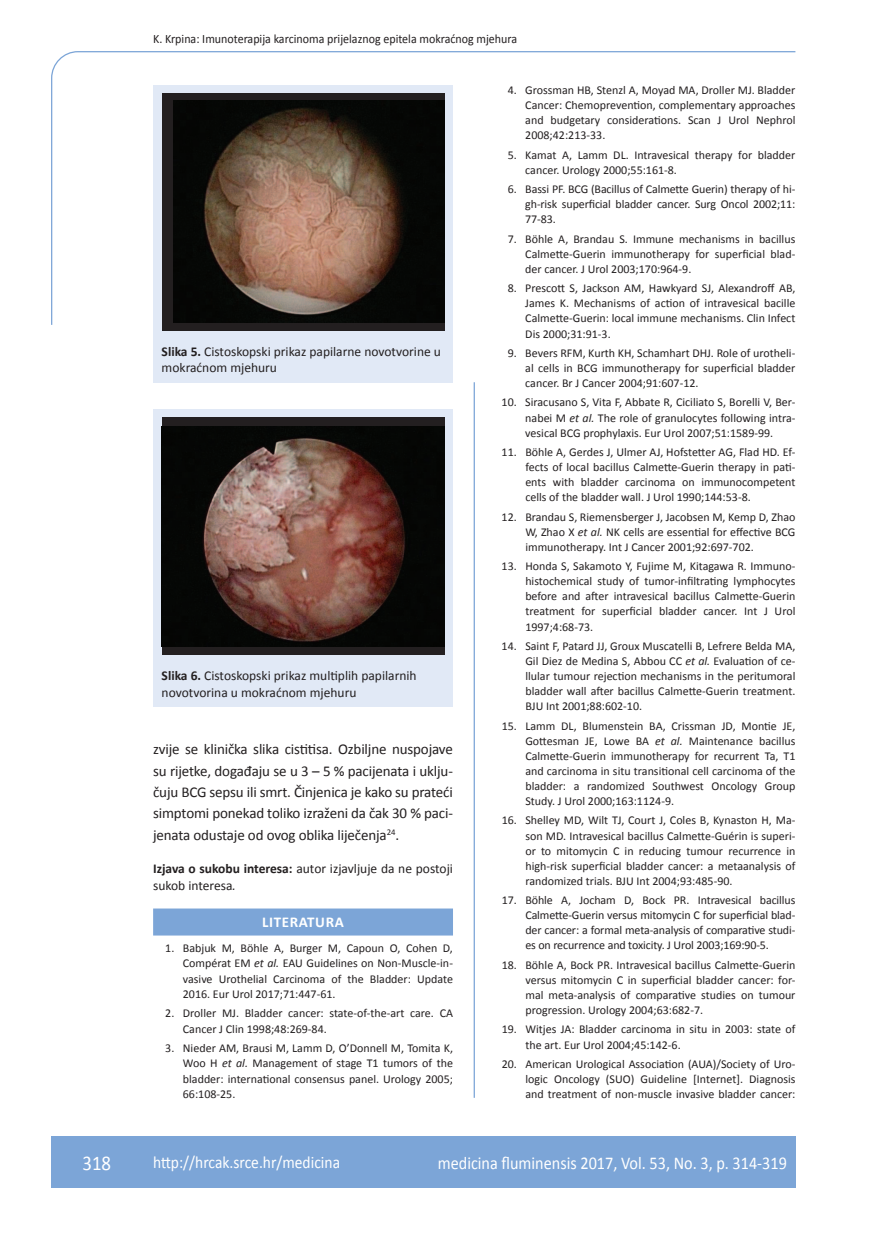
<style>
.page{position:relative;width:872px;height:1234px;background:#fff}
.page>*{position:absolute;margin:0;border:0;box-sizing:border-box;transform-origin:0 0}
.t1{font:21px "Calibri";color:#fff;scale:.9 1}
.t2{font:18px "Calibri";color:#fff;scale:.9 1}
.t3{font:17.25px "Calibri";color:#fff;scale:.9 1}
.t4{font:15px/21.3px "Calibri";letter-spacing:-.01em;color:#231f20;text-align:justify}
.t5{font:700 15px "Calibri";color:#fff}
.t6{font:13.5px/16.5px "Calibri";color:#231f20}
.t7{font:12.75px "Calibri";color:#231f20;scale:.94 1}
.t8{font:12px/15.1px "Calibri";color:#231f20;text-align:justify}
.s1{font-weight:700}
.s2{font-style:italic}
</style>
<div class="page">
<svg style="left:51px;top:51px;width:745px;height:274px"></svg>
<hr style="left:473px;top:382px;width:2px;height:715px;background:#7ca5d7">
<div style="left:51px;top:1135px;width:744px;height:51px;background:#7ca5d7"></div>
<div style="left:153px;top:908px;width:300px;height:27px;background:#7ca5d7"></div>
<div style="left:153px;top:85px;width:300px;height:297px;background:#e1e9f6"></div>
<div style="left:162px;top:94px;width:282px;height:237px;background:#231f20"></div>
<img style="left:173px;top:101px;width:271px;height:221px">
<div style="left:153px;top:409px;width:300px;height:297px;background:#e1e9f6"></div>
<div style="left:162px;top:418px;width:282px;height:237px;background:#231f20"></div>
<img style="left:162px;top:426px;width:282px;height:220px">
<p class="t7" style="left:153px;top:30px;width:389px">K. Krpina: Imunoterapija karcinoma prijelaznog epitela mokraćnog mjehura</p>
<p class="t6" style="left:162px;top:342px;width:281px"><span class="s1">Slika 5.</span> Cistoskopski prikaz papilarne novotvorine u mokraćnom mjehuru</p>
<p class="t6" style="left:162px;top:666px;width:256px"><span class="s1">Slika 6.</span> Cistoskopski prikaz multiplih papilarnih novotvorina u mokraćnom mjehuru</p>
<p class="t4" style="left:153px;top:738px;width:301px">zvije se klinička slika cistitisa. Ozbiljne nuspojave su rijetke, događaju se u 3 – 5 % pacijenata i uklju&shy;čuju BCG sepsu ili smrt. Činjenica je kako su prateći simptomi ponekad toliko izraženi da čak 30 % paci&shy;jenata odustaje od ovog oblika liječenja<sup>24</sup>.</p>
<p class="t6" style="left:153px;top:859px;width:301px"><span class="s1">Izjava o sukobu interesa:</span> autor izjavljuje da ne postoji sukob interesa<span class="s2">.</span></p>
<p class="t5" style="left:262px;top:912px;width:17px">Literatura</p>
<p class="t8" style="left:183px;top:939px;width:272px;text-indent:-18px">1. Babjuk M, Böhle A, Burger M, Capoun O, Cohen D, Compérat EM <span class="s2">et al.</span> EAU Guidelines on Non-Muscle-in&shy;vasive Urothelial Carcinoma of the Bladder: Update 2016. Eur Urol 2017;71:447-61.</p>
<p class="t8" style="left:183px;top:1004px;width:272px;text-indent:-18px">2. Droller MJ. Bladder cancer: state-of-the-art care. CA<br>Cancer J Clin 1998;48:269-84.</p>
<p class="t8" style="left:183px;top:1039px;width:272px;text-indent:-18px">3. Nieder AM, Brausi M, Lamm D, O’Donnell M, Tomita K, Woo H <span class="s2">et al.</span> Management of stage T1 tumors of the bladder: international consensus panel. Urology 2005; 66:108-25.</p>
<p class="t8" style="left:525px;top:82px;width:272px;text-indent:-18px">4. Grossman HB, Stenzl A, Moyad MA, Droller MJ. Bladder Cancer: Chemoprevention, complementary approaches and budgetary considerations. Scan J Urol Nephrol 2008;42:213-33.</p>
<p class="t8" style="left:525px;top:147px;width:271px;text-indent:-18px">5. Kamat A, Lamm DL. Intravesical therapy for bladder cancer. Urology 2000;55:161-8.</p>
<p class="t8" style="left:525px;top:181px;width:271px;text-indent:-18px">6. Bassi PF. BCG (Bacillus of Calmette Guerin) therapy of hi&shy;gh-risk superficial bladder cancer. Surg Oncol 2002;11:<br>77-83.</p>
<p class="t8" style="left:525px;top:230px;width:271px;text-indent:-18px">7. Böhle A, Brandau S. Immune mechanisms in bacillus Calmette-Guerin immunotherapy for superficial blad&shy;der cancer. J Urol 2003;170:964-9.</p>
<p class="t8" style="left:525px;top:280px;width:271px;text-indent:-18px">8. Prescott S, Jackson AM, Hawkyard SJ, Alexandroff AB, James K. Mechanisms of action of intravesical bacille Calmette-Guerin: local immune mechanisms. Clin Infect Dis 2000;31:91-3.</p>
<p class="t8" style="left:525px;top:345px;width:271px;text-indent:-18px">9. Bevers RFM, Kurth KH, Schamhart DHJ. Role of urotheli&shy;al cells in BCG immunotherapy for superficial bladder cancer. Br J Cancer 2004;91:607-12.</p>
<p class="t8" style="left:525px;top:394px;width:272px;text-indent:-24px">10. Siracusano S, Vita F, Abbate R, Ciciliato S, Borelli V, Ber&shy;nabei M <span class="s2">et al.</span> The role of granulocytes following intra&shy;vesical BCG prophylaxis. Eur Urol 2007;51:1589-99.</p>
<p class="t8" style="left:525px;top:444px;width:272px;text-indent:-24px">11. Böhle A, Gerdes J, Ulmer AJ, Hofstetter AG, Flad HD. Ef&shy;fects of local bacillus Calmette-Guerin therapy in pati&shy;ents with bladder carcinoma on immunocompetent cells of the bladder wall. J Urol 1990;144:53-8.</p>
<p class="t8" style="left:525px;top:508px;width:271px;text-indent:-24px">12. Brandau S, Riemensberger J, Jacobsen M, Kemp D, Zhao W, Zhao X <span class="s2">et al.</span> NK cells are essential for effective BCG immunotherapy. Int J Cancer 2001;92:697-702.</p>
<p class="t8" style="left:525px;top:558px;width:271px;text-indent:-24px">13. Honda S, Sakamoto Y, Fujime M, Kitagawa R. Immuno&shy;histochemical study of tumor-infiltrating lymphocytes before and after intravesical bacillus Calmette-Guerin treatment for superficial bladder cancer. Int J Urol 1997;4:68-73.</p>
<p class="t8" style="left:525px;top:637px;width:271px;text-indent:-24px">14. Saint F, Patard JJ, Groux Muscatelli B, Lefrere Belda MA, Gil Diez de Medina S, Abbou CC <span class="s2">et al.</span> Evaluation of ce&shy;llular tumour rejection mechanisms in the peritumoral bladder wall after bacillus Calmette-Guerin treatment.<br>BJU Int 2001;88:602-10.</p>
<p class="t8" style="left:525px;top:717px;width:272px;text-indent:-24px">15. Lamm DL, Blumenstein BA, Crissman JD, Montie JE, Gottesman JE, Lowe BA <span class="s2">et al.</span> Maintenance bacillus Calmette-Guerin immunotherapy for recurrent Ta, T1 and carcinoma in situ transitional cell carcinoma of the bladder: a randomized Southwest Oncology Group Study. J Urol 2000;163:1124-9.</p>
<p class="t8" style="left:525px;top:812px;width:272px;text-indent:-24px">16. Shelley MD, Wilt TJ, Court J, Coles B, Kynaston H, Ma&shy;son MD. Intravesical bacillus Calmette-Guérin is superi&shy;or to mitomycin C in reducing tumour recurrence in high-risk superficial bladder cancer: a metaanalysis of randomized trials. BJU Int 2004;93:485-90.</p>
<p class="t8" style="left:525px;top:891px;width:271px;text-indent:-24px">17. Böhle A, Jocham D, Bock PR. Intravesical bacillus Calmette-Guerin versus mitomycin C for superficial blad&shy;der cancer: a formal meta-analysis of comparative studi&shy;es on recurrence and toxicity. J Urol 2003;169:90-5.</p>
<p class="t8" style="left:525px;top:956px;width:271px;text-indent:-24px">18. Böhle A, Bock PR. Intravesical bacillus Calmette-Guerin versus mitomycin C in superficial bladder cancer: for&shy;mal meta-analysis of comparative studies on tumour progression. Urology 2004;63:682-7.</p>
<p class="t8" style="left:525px;top:1021px;width:271px;text-indent:-24px">19. Witjes JA: Bladder carcinoma in situ in 2003: state of the art. Eur Urol 2004;45:142-6.</p>
<p class="t8" style="left:525px;top:1055px;width:271px;text-indent:-24px">20. American Urological Association (AUA)/Society of Uro&shy;logic Oncology (SUO) Guideline [Internet]. Diagnosis and treatment of non-muscle invasive bladder cancer:</p>
<h1 class="t1" style="left:82px;top:1149px;width:33px">318</h1>
<h3 class="t3" style="left:153px;top:1150px;width:209px">http://hrcak.srce.hr/medicina</h3>
<h2 class="t2" style="left:438px;top:1151px;width:389px">medicina fluminensis 2017, Vol. 53, No. 3, p. 314-319</h2>
</div>
